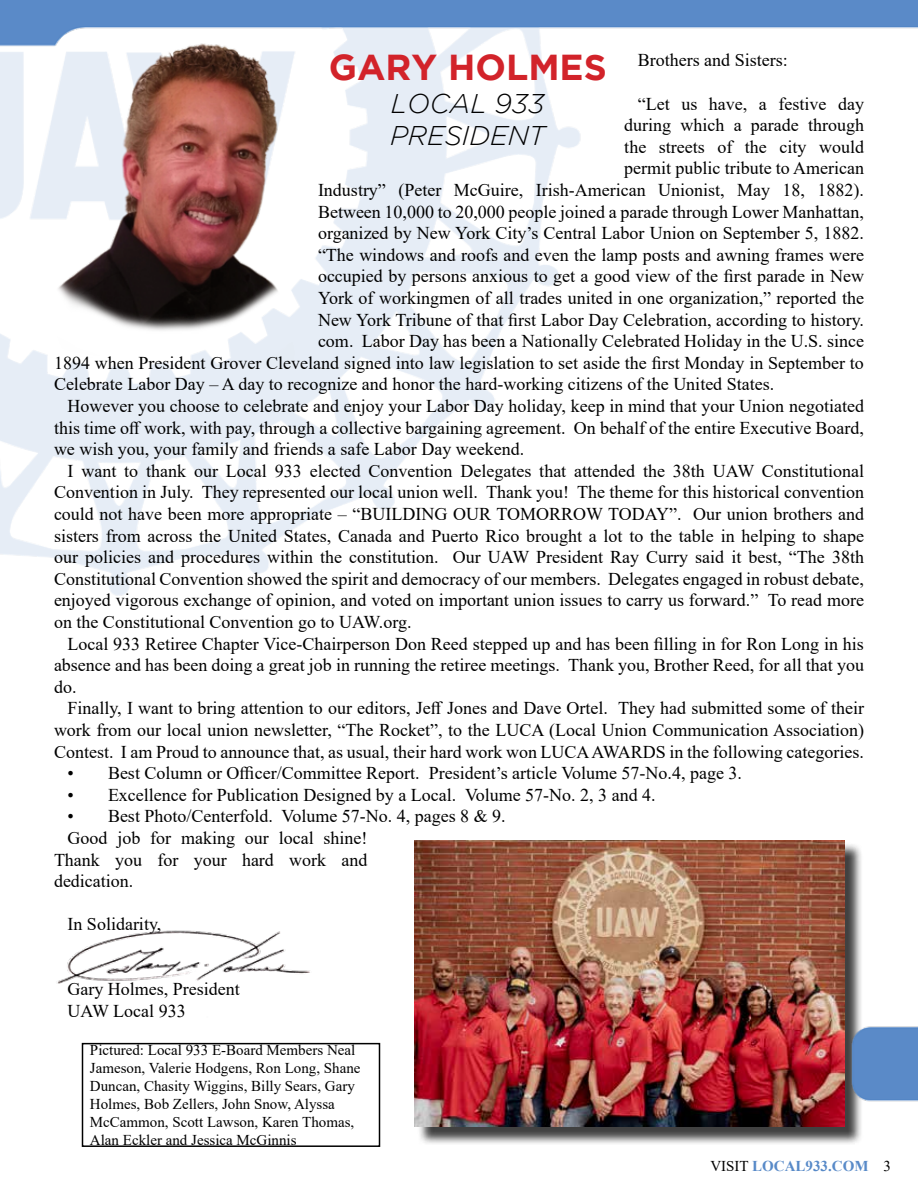
<style>
.page{position:relative;width:918px;height:1188px;background:#fff}
.page>*{position:absolute;margin:0;border:0;box-sizing:border-box;transform-origin:0 0}
.t1{font:700 36px "Gotham";color:#d2232a}
.t2{font:italic 300 27px/32.4px "Gotham";color:#000}
.t3{font:18px/21.6px "Times New Roman";color:#000}
.t4{font:15px/18px "Times New Roman";color:#000}
.t5{font:700 15px "Times New Roman";color:#588ac8}
.s1{font-weight:400;color:#000}
</style>
<div class="page">
<img style="left:0;top:0;width:918px;height:1147px">
<img style="left:32px;top:888px;width:305px;height:134px">
<div style="left:82px;top:1043px;width:298px;height:104px;border:2px solid #000"></div>
<p class="t3" style="left:638px;top:49px;width:151px">Brothers and Sisters:</p>
<p class="t3" style="left:638px;top:92px;width:228px">“Let us have, a festive day</p>
<p class="t3" style="left:624px;top:114px;width:241px">during which a parade through</p>
<p class="t3" style="left:624px;top:135px;width:241px">the streets of the city would</p>
<p class="t3" style="left:624px;top:157px;width:241px">permit public tribute to American</p>
<p class="t3" style="left:318px;top:179px;width:547px">Industry” (Peter McGuire, Irish-American Unionist, May 18, 1882).</p>
<p class="t3" style="left:318px;top:200px;width:548px">Between 10,000 to 20,000 people joined a parade through Lower Manhattan,</p>
<p class="t3" style="left:318px;top:222px;width:547px">organized by New York City’s Central Labor Union on September 5, 1882.</p>
<p class="t3" style="left:318px;top:243px;width:548px">“The windows and roofs and even the lamp posts and awning frames were</p>
<p class="t3" style="left:318px;top:265px;width:548px">occupied by persons anxious to get a good view of the first parade in New</p>
<p class="t3" style="left:318px;top:287px;width:548px">York of workingmen of all trades united in one organization,” reported the</p>
<p class="t3" style="left:318px;top:308px;width:548px">New York Tribune of that first Labor Day Celebration, according to history.</p>
<p class="t3" style="left:318px;top:330px;width:548px">com. Labor Day has been a Nationally Celebrated Holiday in the U.S. since</p>
<p class="t3" style="left:54px;top:351px;width:811px">1894 when President Grover Cleveland signed into law legislation to set aside the first Monday in September to</p>
<p class="t3" style="left:54px;top:373px;width:722px">Celebrate Labor Day – A day to recognize and honor the hard-working citizens of the United States.</p>
<p class="t3" style="left:68px;top:395px;width:798px">However you choose to celebrate and enjoy your Labor Day holiday, keep in mind that your Union negotiated</p>
<p class="t3" style="left:54px;top:416px;width:812px">this time off work, with pay, through a collective bargaining agreement. On behalf of the entire Executive Board,</p>
<p class="t3" style="left:54px;top:438px;width:472px">we wish you, your family and friends a safe Labor Day weekend.</p>
<p class="t3" style="left:68px;top:459px;width:798px">I want to thank our Local 933 elected Convention Delegates that attended the 38th UAW Constitutional</p>
<p class="t3" style="left:54px;top:481px;width:812px">Convention in July. They represented our local union well. Thank you! The theme for this historical convention</p>
<p class="t3" style="left:54px;top:503px;width:812px">could not have been more appropriate – “BUILDING OUR TOMORROW TODAY”. Our union brothers and</p>
<p class="t3" style="left:54px;top:524px;width:811px">sisters from across the United States, Canada and Puerto Rico brought a lot to the table in helping to shape</p>
<p class="t3" style="left:54px;top:546px;width:812px">our policies and procedures within the constitution. Our UAW President Ray Curry said it best, “The 38th</p>
<p class="t3" style="left:54px;top:567px;width:812px">Constitutional Convention showed the spirit and democracy of our members. Delegates engaged in robust debate,</p>
<p class="t3" style="left:54px;top:589px;width:812px">enjoyed vigorous exchange of opinion, and voted on important union issues to carry us forward.” To read more</p>
<p class="t3" style="left:54px;top:611px;width:359px">on the Constitutional Convention go to UAW.org.</p>
<p class="t3" style="left:68px;top:632px;width:798px">Local 933 Retiree Chapter Vice-Chairperson Don Reed stepped up and has been filling in for Ron Long in his</p>
<p class="t3" style="left:54px;top:654px;width:812px">absence and has been doing a great job in running the retiree meetings. Thank you, Brother Reed, for all that you</p>
<p class="t3" style="left:54px;top:675px;width:24px">do.</p>
<p class="t3" style="left:68px;top:697px;width:798px">Finally, I want to bring attention to our editors, Jeff Jones and Dave Ortel. They had submitted some of their</p>
<p class="t3" style="left:54px;top:719px;width:812px">work from our local union newsletter, “The Rocket”, to the LUCA (Local Union Communication Association)</p>
<p class="t3" style="left:54px;top:740px;width:812px">Contest. I am Proud to announce that, as usual, their hard work won LUCA AWARDS in the following categories.</p>
<p class="t3" style="left:68px;top:762px;width:676px">• Best Column or Officer/Committee Report. President’s article Volume 57-No.4, page 3.</p>
<p class="t3" style="left:68px;top:783px;width:590px">• Excellence for Publication Designed by a Local. Volume 57-No. 2, 3 and 4.</p>
<p class="t3" style="left:68px;top:805px;width:440px">• Best Photo/Centerfold. Volume 57-No. 4, pages 8 &amp; 9.</p>
<p class="t3" style="left:68px;top:827px;width:301px">Good job for making our local shine!</p>
<p class="t3" style="left:54px;top:848px;width:315px">Thank you for your hard work and</p>
<p class="t3" style="left:54px;top:870px;width:81px">dedication.</p>
<p class="t3" style="left:68px;top:913px;width:95px">In Solidarity,</p>
<h1 class="t1" style="left:329px;top:47px;width:279px">GARY HOLMES</h1>
<h2 class="t2" style="left:390px;top:87px;width:157px">LOCAL 933<br>PRESIDENT</h2>
<p class="t3" style="left:68px;top:978px;width:174px">Gary Holmes, President<br>UAW Local 933</p>
<p class="t4" style="left:90px;top:1040px;width:272px">Pictured: Local 933 E-Board Members Neal Jameson, Valerie Hodgens, Ron Long, Shane Duncan, Chasity Wiggins, Billy Sears, Gary Holmes, Bob Zellers, John Snow, Alyssa McCammon, Scott Lawson, Karen Thomas, Alan Eckler and Jessica McGinnis</p>
<p class="t5" style="left:710px;top:1156px;width:182px"><span class="s1">VISIT</span> LOCAL933.COM <span class="s1">3</span></p>
</div>
